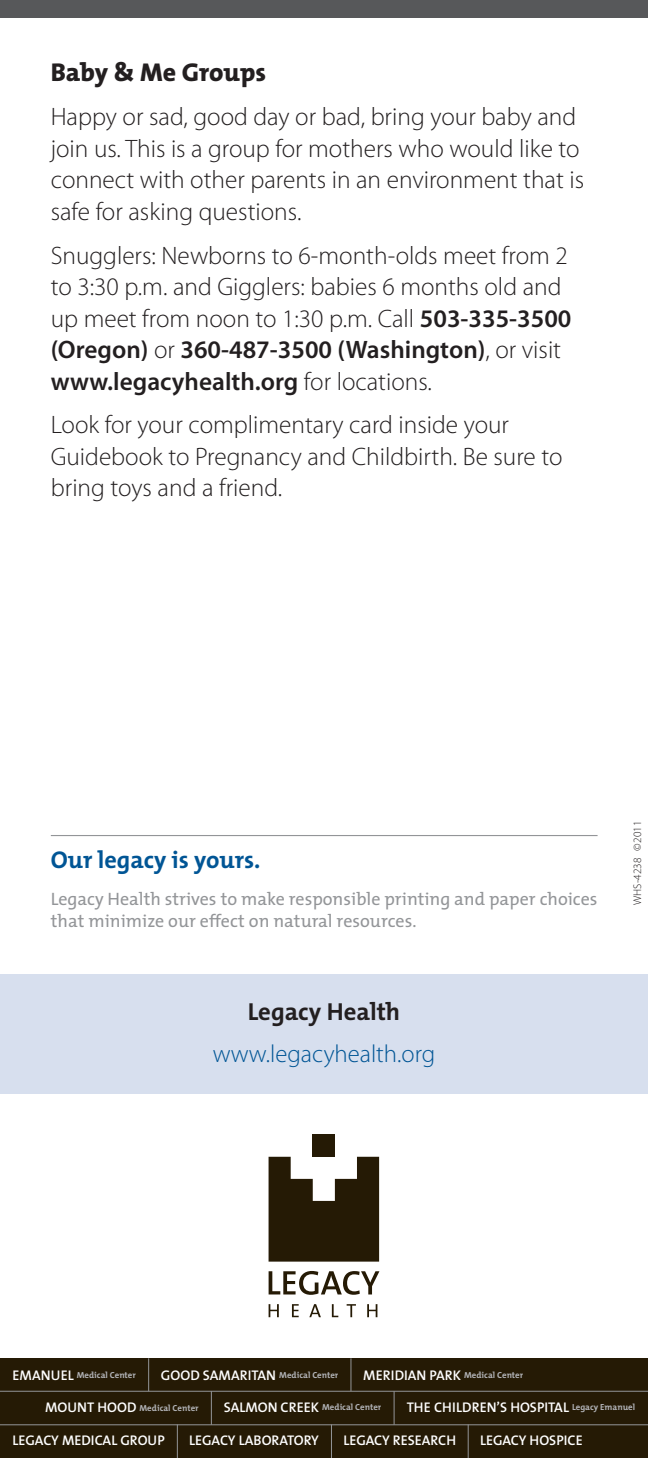
<style>
.page{position:relative;width:648px;height:1458px;background:#fff}
.page>*{position:absolute;margin:0;border:0;box-sizing:border-box;transform-origin:0 0}
.Consumer_BRO__4x9{font:800 25.88px "The Mix";color:#231f20}
.Consumer_BRO__4x9-2{font:300 25.2px/31.5px "Myriad Pro";color:#231f20}
._1__LEAVE_AS_IS_-_DO{font:300 24.75px "Myriad Pro";color:#005595}
._1__LEAVE_AS_IS_-_DO-2{font:700 24.75px "The Mix";color:#231f20}
.Consumer_BRO__4x9-3{font:700 24.3px "The Mix";color:#005595}
.Consumer_BRO__4x9-4{font:18px/21.6px "The Mix";color:#939598}
.t1{font:600 13.95px "The Mix";color:#fff}
.t2{font:300 11.25px "Myriad Pro";color:#231f20}
.t3{font:700 8.78px "The Mix";color:#b2b3b7}
.s1{font-weight:600}
.s2{font-weight:600;font-size:13.95px;color:#fff}
.s3{font-weight:700;font-size:8.78px;color:#b2b3b7}
</style>
<div class="page">
<div style="left:0;top:0;width:648px;height:18px;background:#57585a"></div>
<div style="left:0;top:1358px;width:648px;height:100px;background:#251a05"></div>
<hr style="left:0;top:1391px;width:648px;height:1px;background:#939598">
<hr style="left:148px;top:1358px;width:1px;height:33px;background:#939598">
<hr style="left:350px;top:1358px;width:1px;height:33px;background:#939598">
<hr style="left:0;top:1424px;width:648px;height:1px;background:#939598">
<hr style="left:211px;top:1391px;width:1px;height:34px;background:#939598">
<hr style="left:394px;top:1391px;width:1px;height:34px;background:#939598">
<hr style="left:177px;top:1424px;width:1px;height:34px;background:#939598">
<hr style="left:331px;top:1424px;width:1px;height:34px;background:#939598">
<hr style="left:468px;top:1424px;width:1px;height:34px;background:#939598">
<svg style="left:269px;top:1157px;width:110px;height:105px"></svg>
<div style="left:313px;top:1135px;width:22px;height:22px;background:#251a05"></div>
<svg style="left:269px;top:1304px;width:10px;height:13px"></svg>
<svg style="left:292px;top:1304px;width:7px;height:13px"></svg>
<svg style="left:309px;top:1304px;width:12px;height:13px"></svg>
<svg style="left:332px;top:1304px;width:6px;height:13px"></svg>
<svg style="left:347px;top:1304px;width:9px;height:13px"></svg>
<svg style="left:367px;top:1304px;width:10px;height:13px"></svg>
<svg style="left:269px;top:1271px;width:110px;height:24px"></svg>
<div style="left:0;top:974px;width:648px;height:120px;background:#d7dfee"></div>
<hr style="left:51px;top:835px;width:547px;height:1px;background:#939598">
<p class="Consumer_BRO__4x9" style="left:51px;top:56px;width:217px">Baby &amp; Me Groups</p>
<p class="Consumer_BRO__4x9-2" style="left:51px;top:101px;width:535px">Happy or sad, good day or bad, bring your baby and join us. This is a group for mothers who would like to connect with other parents in an environment that is safe for asking questions.</p>
<p class="Consumer_BRO__4x9-2" style="left:51px;top:240px;width:522px">Snugglers: Newborns to 6-month-olds meet from 2 to 3:30 p.m. and Gigglers: babies 6 months old and up meet from noon to 1:30 p.m. Call <span class="s1">503-335-3500 (Oregon)</span> or <span class="s1">360-487-3500 (Washington)</span>, or visit <span class="s1">www.legacyhealth.org</span> for locations.</p>
<p class="Consumer_BRO__4x9-2" style="left:51px;top:410px;width:513px">Look for your complimentary card inside your<br>Guidebook to Pregnancy and Childbirth. Be sure to bring toys and a friend.</p>
<p class="Consumer_BRO__4x9-3" style="left:51px;top:844px;width:211px">Our legacy is yours.</p>
<p class="Consumer_BRO__4x9-4" style="left:51px;top:888px;width:548px">Legacy Health strives to make responsible printing and paper choices that minimize our effect on natural resources.</p>
<p class="_1__LEAVE_AS_IS_-_DO-2" style="left:248px;top:995px;width:154px">Legacy Health</p>
<p class="_1__LEAVE_AS_IS_-_DO" style="left:213px;top:1040px;width:224px">www.legacyhealth.org</p>
<p class="t2" style="left:631px;top:905px;width:85px;rotate:-90deg">WHS-4238 ©2011</p>
<p class="t3" style="left:13px;top:1370px;width:125px"><span class="s2">EMANUEL</span> Medical Center</p>
<p class="t1" style="left:161px;top:1366px;width:179px">GOOD SAMARITAN <span class="s3">Medical Center</span></p>
<p class="t3" style="left:363px;top:1370px;width:161px"><span class="s2">MERIDIAN PARK</span> Medical Center</p>
<p class="t3" style="left:45px;top:1402px;width:155px"><span class="s2">MOUNT HOOD</span> Medical Center</p>
<p class="t3" style="left:224px;top:1402px;width:159px"><span class="s2">SALMON CREEK</span> Medical Center</p>
<p class="t1" style="left:407px;top:1398px;width:230px">THE CHILDREN’S HOSPITAL <span class="s3">Legacy Emanuel</span></p>
<p class="t1" style="left:12px;top:1432px;width:154px">LEGACY MEDICAL GROUP</p>
<p class="t1" style="left:189px;top:1432px;width:131px">LEGACY LABORATORY</p>
<p class="t1" style="left:343px;top:1432px;width:114px">LEGACY RESEARCH</p>
<p class="t1" style="left:480px;top:1432px;width:104px">LEGACY HOSPICE</p>
</div>
